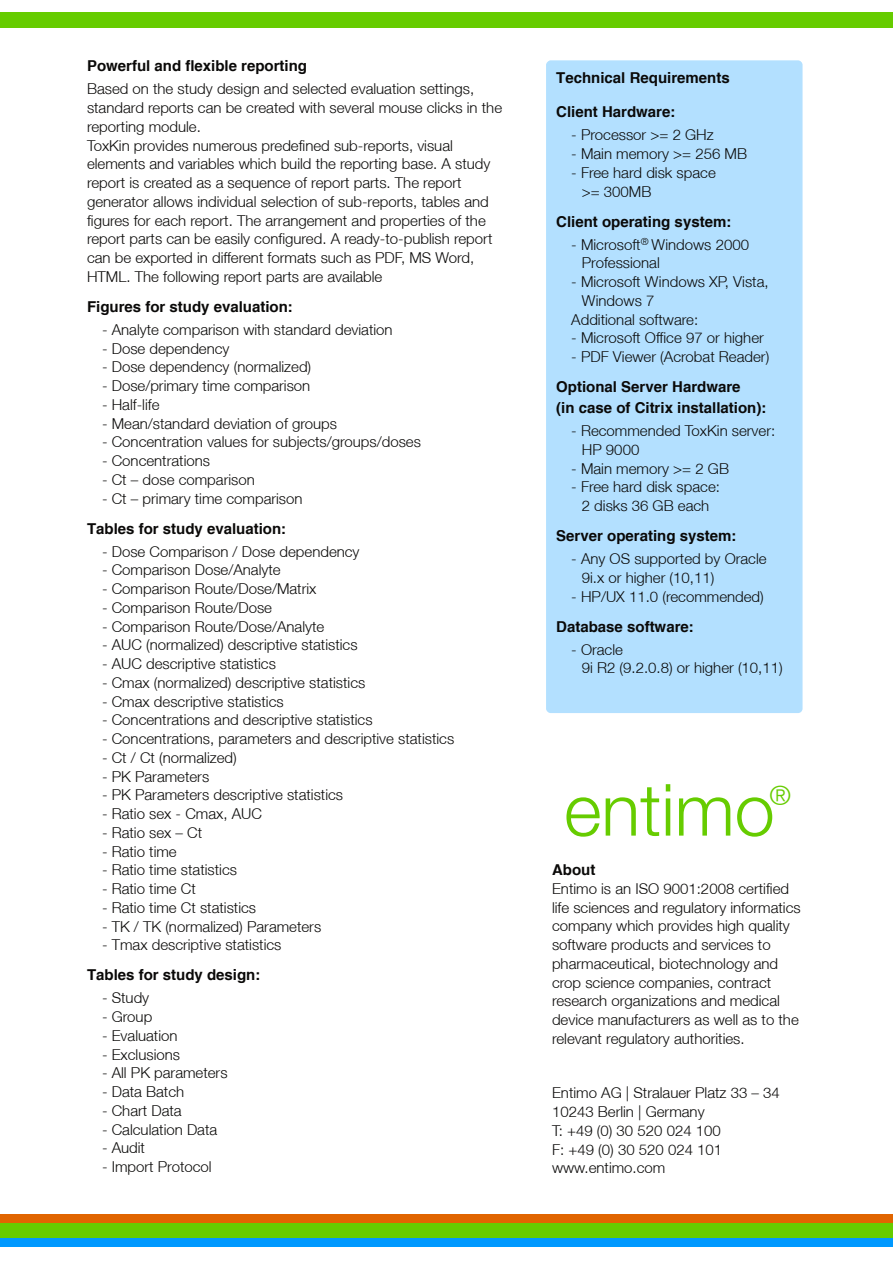
<style>
.page{position:relative;width:893px;height:1263px;background:#fff}
.page>*{position:absolute;margin:0;border:0;box-sizing:border-box;transform-origin:0 0}
.t1{font:300 72px "Helvetica Neue LT";color:#6c0}
.t2{font:300 27px "Helvetica Neue LT";color:#6c0}
.t3{font:300 15px/18.8px "Helvetica Neue LT";color:#0a0908}
.t4{font:700 15px/21px "Helvetica";color:#0a0908}
</style>
<div class="page">
<div style="left:546px;top:60px;width:256px;height:653px;background:#b3e0ff;border-radius:4px"></div>
<div style="left:0;top:1237px;width:893px;height:9px;background:#09f"></div>
<div style="left:0;top:1214px;width:893px;height:10px;background:#e16500"></div>
<div style="left:0;top:1222px;width:893px;height:15px;background:#6c0"></div>
<div style="left:0;top:13px;width:893px;height:15px;background:#6c0"></div>
<p class="t4" style="left:87px;top:56px;width:222px">Powerful and flexible reporting</p>
<p class="t3" style="left:87px;top:79px;width:417px">Based on the study design and selected evaluation settings, standard reports can be created with several mouse clicks in the reporting module.<br>ToxKin provides numerous predefined sub-reports, visual elements and variables which build the reporting base. A study report is created as a sequence of report parts. The report generator allows individual selection of sub-reports, tables and figures for each report. The arrangement and properties of the report parts can be easily configured. A ready-to-publish report can be exported in different formats such as PDF, MS Word, HTML. The following report parts are available</p>
<p class="t4" style="left:87px;top:297px;width:207px">Figures for study evaluation:</p>
<p class="t3" style="left:102px;top:320px;width:292px">- Analyte comparison with standard deviation</p>
<p class="t3" style="left:102px;top:338px;width:129px">- Dose dependency</p>
<p class="t3" style="left:102px;top:357px;width:211px">- Dose dependency (normalized)</p>
<p class="t3" style="left:102px;top:376px;width:210px">- Dose/primary time comparison</p>
<p class="t3" style="left:102px;top:395px;width:59px">- Half-life</p>
<p class="t3" style="left:102px;top:413px;width:237px">- Mean/standard deviation of groups</p>
<p class="t3" style="left:102px;top:432px;width:320px">- Concentration values for subjects/groups/doses</p>
<p class="t3" style="left:102px;top:451px;width:110px">- Concentrations</p>
<p class="t3" style="left:102px;top:470px;width:154px">- Ct – dose comparison</p>
<p class="t3" style="left:102px;top:488px;width:202px">- Ct – primary time comparison</p>
<p class="t4" style="left:87px;top:518px;width:201px">Tables for study evaluation:</p>
<p class="t3" style="left:102px;top:541px;width:259px">- Dose Comparison / Dose dependency</p>
<p class="t3" style="left:102px;top:560px;width:180px">- Comparison Dose/Analyte</p>
<p class="t3" style="left:102px;top:579px;width:216px">- Comparison Route/Dose/Matrix</p>
<p class="t3" style="left:102px;top:598px;width:172px">- Comparison Route/Dose</p>
<p class="t3" style="left:102px;top:616px;width:224px">- Comparison Route/Dose/Analyte</p>
<p class="t3" style="left:102px;top:635px;width:257px">- AUC (normalized) descriptive statistics</p>
<p class="t3" style="left:102px;top:654px;width:175px">- AUC descriptive statistics</p>
<p class="t3" style="left:102px;top:673px;width:265px">- Cmax (normalized) descriptive statistics</p>
<p class="t3" style="left:102px;top:691px;width:183px">- Cmax descriptive statistics</p>
<p class="t3" style="left:102px;top:710px;width:272px">- Concentrations and descriptive statistics</p>
<p class="t3" style="left:102px;top:729px;width:354px">- Concentrations, parameters and descriptive statistics</p>
<p class="t3" style="left:102px;top:748px;width:136px">- Ct / Ct (normalized)</p>
<p class="t3" style="left:102px;top:766px;width:109px">- PK Parameters</p>
<p class="t3" style="left:102px;top:785px;width:243px">- PK Parameters descriptive statistics</p>
<p class="t3" style="left:102px;top:804px;width:162px">- Ratio sex - Cmax, AUC</p>
<p class="t3" style="left:102px;top:823px;width:102px">- Ratio sex – Ct</p>
<p class="t3" style="left:102px;top:841px;width:76px">- Ratio time</p>
<p class="t3" style="left:102px;top:860px;width:136px">- Ratio time statistics</p>
<p class="t3" style="left:102px;top:879px;width:95px">- Ratio time Ct</p>
<p class="t3" style="left:102px;top:898px;width:156px">- Ratio time Ct statistics</p>
<p class="t3" style="left:102px;top:916px;width:221px">- TK / TK (normalized) Parameters</p>
<p class="t3" style="left:102px;top:935px;width:181px">- Tmax descriptive statistics</p>
<p class="t4" style="left:87px;top:965px;width:175px">Tables for study design:</p>
<p class="t3" style="left:102px;top:988px;width:49px">- Study</p>
<p class="t3" style="left:102px;top:1007px;width:52px">- Group</p>
<p class="t3" style="left:102px;top:1026px;width:77px">- Evaluation</p>
<p class="t3" style="left:102px;top:1044px;width:80px">- Exclusions</p>
<p class="t3" style="left:102px;top:1063px;width:127px">- All PK parameters</p>
<p class="t3" style="left:102px;top:1082px;width:84px">- Data Batch</p>
<p class="t3" style="left:102px;top:1101px;width:81px">- Chart Data</p>
<p class="t3" style="left:102px;top:1119px;width:117px">- Calculation Data</p>
<p class="t3" style="left:102px;top:1138px;width:45px">- Audit</p>
<p class="t3" style="left:102px;top:1157px;width:111px">- Import Protocol</p>
<p class="t4" style="left:556px;top:68px;width:175px">Technical Requirements</p>
<p class="t4" style="left:556px;top:102px;width:121px">Client Hardware:</p>
<p class="t3" style="left:571px;top:125px;width:144px">- Processor &gt;= 2 GHz</p>
<p class="t3" style="left:571px;top:144px;width:177px">- Main memory &gt;= 256 MB</p>
<p class="t3" style="left:582px;top:163px;width:135px;text-indent:-10px">- Free hard disk space &gt;= 300MB</p>
<p class="t4" style="left:556px;top:211px;width:177px">Client operating system:</p>
<p class="t3" style="left:582px;top:235px;width:169px;text-indent:-10px">- Microsoft<sup>®</sup> Windows 2000<br>Professional</p>
<p class="t3" style="left:571px;top:272px;width:199px">- Microsoft Windows XP, Vista,</p>
<p class="t3" style="left:582px;top:291px;width:74px">Windows 7</p>
<p class="t3" style="left:571px;top:310px;width:128px">Additional software:</p>
<p class="t3" style="left:571px;top:328px;width:194px">- Microsoft Office 97 or higher</p>
<p class="t3" style="left:571px;top:347px;width:199px">- PDF Viewer (Acrobat Reader)</p>
<p class="t4" style="left:556px;top:377px;width:212px">Optional Server Hardware<br>(in case of Citrix installation):</p>
<p class="t3" style="left:582px;top:421px;width:195px;text-indent:-10px">- Recommended ToxKin server:<br>HP 9000</p>
<p class="t3" style="left:571px;top:459px;width:159px">- Main memory &gt;= 2 GB</p>
<p class="t3" style="left:571px;top:477px;width:150px;text-align:center">- Free hard disk space:<br>2 disks 36 GB each</p>
<p class="t4" style="left:556px;top:526px;width:182px">Server operating system:</p>
<p class="t3" style="left:582px;top:549px;width:186px;text-indent:-10px">- Any OS supported by Oracle<br>9i.x or higher (10,11)</p>
<p class="t3" style="left:571px;top:587px;width:194px">- HP/UX 11.0 (recommended)</p>
<p class="t4" style="left:556px;top:616px;width:139px">Database software:</p>
<p class="t3" style="left:582px;top:640px;width:202px;text-indent:-10px">- Oracle<br>9i R2 (9.2.0.8) or higher (10,11)</p>
<h1 class="t1" style="left:564px;top:766px;width:212px">entimo</h1>
<h2 class="t2" style="left:769px;top:779px;width:23px">®</h2>
<p class="t4" style="left:552px;top:860px;width:45px">About</p>
<p class="t3" style="left:552px;top:879px;width:250px">Entimo is an ISO 9001:2008 certified life sciences and regulatory informatics company which provides high quality software products and services to pharmaceutical, biotechnology and crop science companies, contract research organizations and medical device manufacturers as well as to the relevant regulatory authorities.</p>
<p class="t3" style="left:552px;top:1083px;width:229px">Entimo AG | Stralauer Platz 33 – 34<br>10243 Berlin | Germany<br>T: +49 (0) 30 520 024 100<br>F: +49 (0) 30 520 024 101 www.entimo.com</p>
</div>
